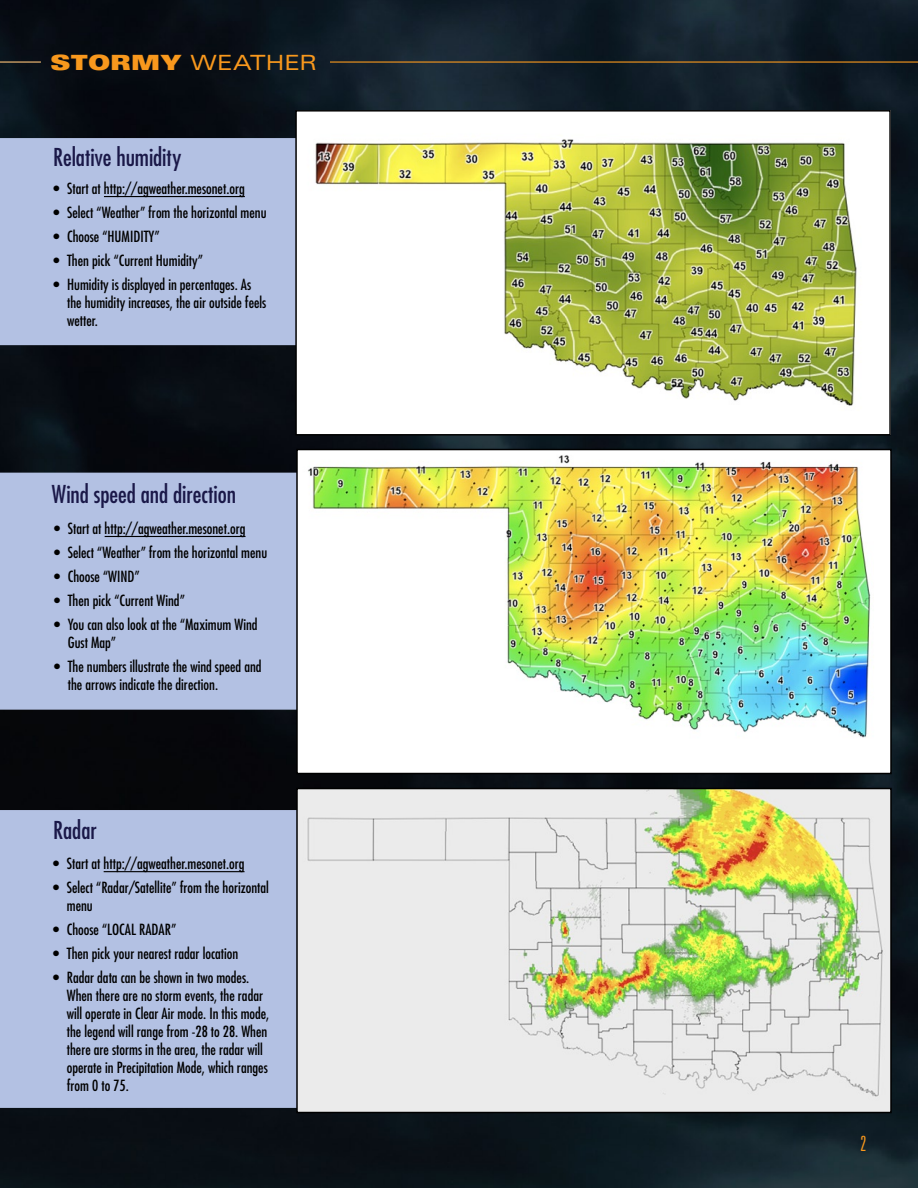
<style>
.page{position:relative;width:918px;height:1188px;background:#fff}
.page>*{position:absolute;margin:0;border:0;box-sizing:border-box;transform-origin:0 0}
.t1{font:condensed 24px "Futura";color:#1a1848}
.t2{font:expanded 21px "Univers";letter-spacing:.01em;color:#f8981d}
.t3{font:300 ultra-condensed 21px "Univers";color:#f8981d}
.t4{font:condensed 15px/18px "Futura";color:#000}
.s1{font-weight:900}
</style>
<div class="page">
<img style="left:0;top:0;width:918px;height:1188px">
<div style="left:0;top:473px;width:296px;height:237px;background:#b3c1e3"></div>
<div style="left:0;top:138px;width:295px;height:207px;background:#b3c1e3"></div>
<hr style="left:104px;top:196px;width:141px;height:1px;background:#000">
<hr style="left:105px;top:536px;width:141px;height:1px;background:#000">
<div style="left:0;top:810px;width:296px;height:298px;background:#b3c1e3"></div>
<hr style="left:104px;top:871px;width:141px;height:1px;background:#000">
<hr style="left:330px;top:61px;width:588px;height:2px;background:#f8981d">
<hr style="left:0;top:61px;width:41px;height:2px;background:#fbc177">
<img style="left:298px;top:113px;width:590px;height:320px">
<div style="left:295px;top:110px;width:596px;height:326px;border:2px solid #000"></div>
<img style="left:299px;top:452px;width:590px;height:319px">
<div style="left:296px;top:449px;width:596px;height:325px;border:2px solid #000"></div>
<img style="left:299px;top:791px;width:590px;height:319px">
<div style="left:296px;top:788px;width:596px;height:325px;border:2px solid #000"></div>
<h2 class="t2" style="left:50px;top:50px;width:268px"><span class="s1">STORMY</span> WEATHER</h2>
<h1 class="t1" style="left:53px;top:142px;width:129px">Relative humidity</h1>
<p class="t4" style="left:54px;top:179px;width:193px">• Start at http://agweather.mesonet.org</p>
<p class="t4" style="left:54px;top:203px;width:214px">• Select “Weather” from the horizontal menu</p>
<p class="t4" style="left:54px;top:227px;width:107px">• Choose “HUMIDITY”</p>
<p class="t4" style="left:54px;top:251px;width:151px">• Then pick “Current Humidity”</p>
<p class="t4" style="left:67px;top:275px;width:201px;text-indent:-13px">• Humidity is displayed in percentages. As the humidity increases, the air outside feels wetter.</p>
<h1 class="t1" style="left:52px;top:479px;width:186px">Wind speed and direction</h1>
<p class="t4" style="left:54px;top:519px;width:193px">• Start at http://agweather.mesonet.org</p>
<p class="t4" style="left:54px;top:543px;width:214px">• Select “Weather” from the horizontal menu</p>
<p class="t4" style="left:54px;top:567px;width:87px">• Choose “WIND”</p>
<p class="t4" style="left:54px;top:591px;width:132px">• Then pick “Current Wind”</p>
<p class="t4" style="left:68px;top:615px;width:191px;text-indent:-14px">• You can also look at the “Maximum Wind<br>Gust Map”</p>
<p class="t4" style="left:68px;top:657px;width:195px;text-indent:-14px">• The numbers illustrate the wind speed and the arrows indicate the direction.</p>
<h1 class="t1" style="left:53px;top:815px;width:45px">Radar</h1>
<p class="t4" style="left:53px;top:855px;width:193px">• Start at http://agweather.mesonet.org</p>
<p class="t4" style="left:67px;top:879px;width:204px;text-indent:-13px">• Select “Radar/Satellite” from the horizontal menu</p>
<p class="t4" style="left:53px;top:921px;width:124px">• Choose “LOCAL RADAR”</p>
<p class="t4" style="left:53px;top:945px;width:187px">• Then pick your nearest radar location</p>
<p class="t4" style="left:67px;top:969px;width:204px;text-indent:-13px">• Radar data can be shown in two modes.<br>When there are no storm events, the radar will operate in Clear Air mode. In this mode, the legend will range from -28 to 28. When there are storms in the area, the radar will operate in Precipitation Mode, which ranges from 0 to 75.</p>
<h2 class="t3" style="left:861px;top:1133px;width:7px">2</h2>
</div>
